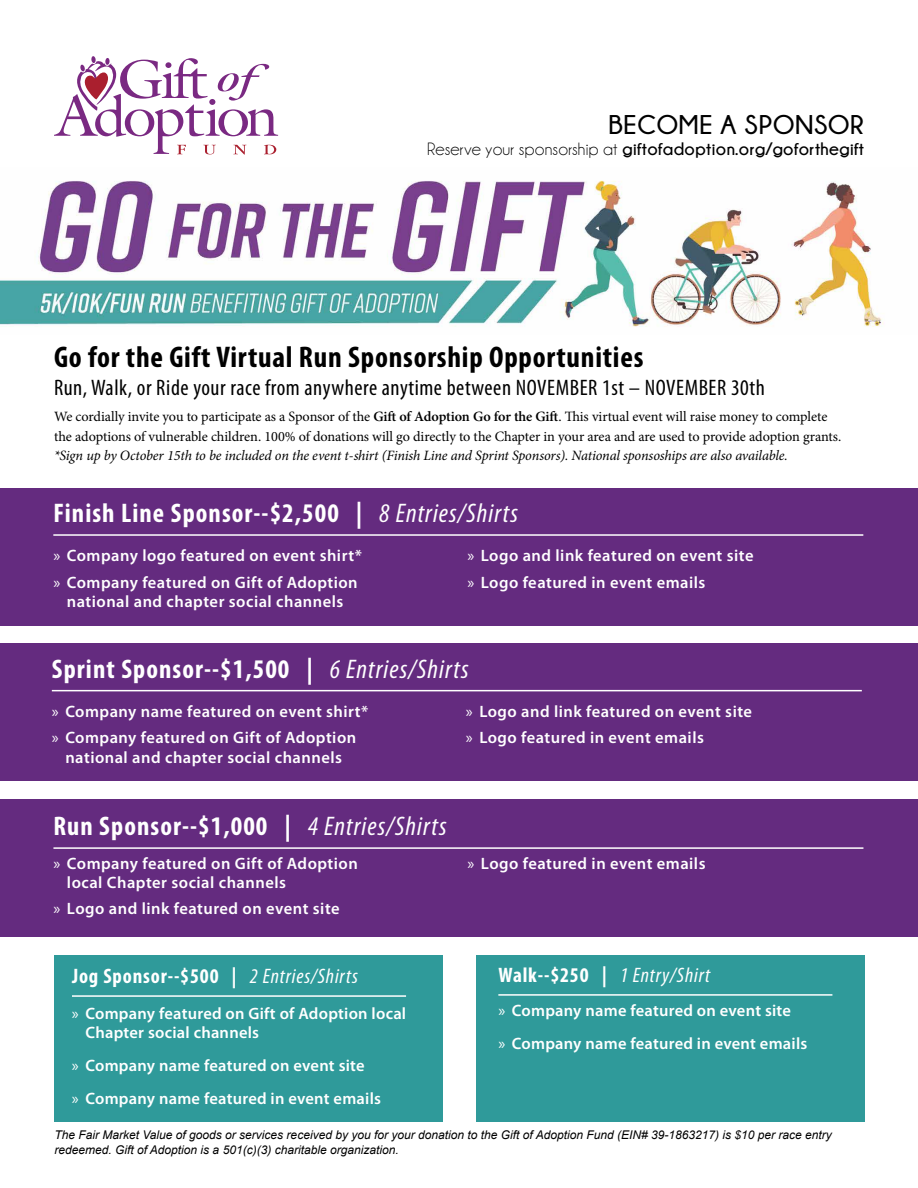
<style>
.page{position:relative;width:918px;height:1188px;background:#fff}
.page>*{position:absolute;margin:0;border:0;box-sizing:border-box;transform-origin:0 0}
.t1{font:700 condensed 30px "Myriad Pro";letter-spacing:.025em;color:#000}
.t2{font:700 condensed 27px "Myriad Pro";letter-spacing:.04em;color:#fff}
.t3{font:700 27px "Champagne&Limousines";letter-spacing:.025em;color:#000}
.t4{font:condensed 22.5px "Myriad Pro";letter-spacing:.025em;color:#000}
.t5{font:700 condensed 21px "Myriad Pro";letter-spacing:.04em;color:#fff}
.t6{font:italic condensed 21px "Myriad Pro";letter-spacing:.04em;color:#fff}
.t7{font:700 18px "Champagne&Limousines";letter-spacing:.025em;color:#000}
.t8{font:600 16.5px/26.2px "Myriad Pro";letter-spacing:.03em;color:#fff}
.t9{font:14.25px/19.5px "Minion Pro";letter-spacing:-.005em;color:#000}
.t10{font:italic 14.25px "Minion Pro";letter-spacing:-.015em;color:#000}
.t11{font:italic 12px/14.4px "Arial";color:#000}
.s1{font-weight:400}
.s2{font-weight:600}
.s3{font-weight:400;font-style:italic}
.s4{font-weight:700;font-style:normal}
</style>
<div class="page">
<img style="left:0;top:180px;width:883px;height:147px">
<svg style="left:54px;top:56px;width:224px;height:99px"></svg>
<div style="left:0;top:488px;width:918px;height:138px;background:#642b7f"></div>
<hr style="left:53px;top:534px;width:810px;height:2px;background:#fff">
<div style="left:0;top:644px;width:918px;height:137px;background:#642b7f"></div>
<hr style="left:52px;top:690px;width:810px;height:1px;background:#fff">
<div style="left:0;top:799px;width:918px;height:138px;background:#642b7f"></div>
<hr style="left:53px;top:847px;width:810px;height:2px;background:#fff">
<div style="left:54px;top:955px;width:389px;height:167px;background:#2f9a9a"></div>
<hr style="left:72px;top:995px;width:334px;height:2px;background:#fff">
<div style="left:476px;top:956px;width:389px;height:166px;background:#2f9a9a"></div>
<hr style="left:498px;top:994px;width:334px;height:2px;background:#fff">
<h2 class="t3" style="left:608px;top:109px;width:257px">BECOME A SPONSOR</h2>
<p class="t7" style="left:427px;top:138px;width:438px"><span class="s1">Reserve your sponsorship at</span> giftofadoption.org/goforthegift</p>
<h1 class="t1" style="left:54px;top:338px;width:591px">Go for the Gift Virtual Run Sponsorship Opportunities</h1>
<h3 class="t4" style="left:54px;top:374px;width:712px">Run, Walk, or Ride your race from anywhere anytime between NOVEMBER 1st – NOVEMBER 30th</h3>
<p class="t9" style="left:54px;top:407px;width:789px">We cordially invite you to participate as a Sponsor of the <span class="s2">Gift of Adoption Go for the Gift</span>. This virtual event will raise money to complete the adoptions of vulnerable children. 100% of donations will go directly to the Chapter in your area and are used to provide adoption grants.</p>
<p class="t10" style="left:54px;top:446px;width:735px">*Sign up by October 15th to be included on the event t-shirt (Finish Line and Sprint Sponsors). National sponsoships are also available.</p>
<h2 class="t2" style="left:53px;top:496px;width:466px">Finish Line Sponsor‐‐$2,500 | <span class="s3">8 Entries/Shirts</span></h2>
<p class="t8" style="left:53px;top:542px;width:310px"><span class="s1">»</span> Company logo featured on event shirt* <span class="s1">»</span> Company featured on Gift of Adoption</p>
<p class="t8" style="left:67px;top:588px;width:278px">national and chapter social channels</p>
<p class="t8" style="left:467px;top:542px;width:288px"><span class="s1">»</span> Logo and link featured on event site <span class="s1">»</span> Logo featured in event emails</p>
<h2 class="t2" style="left:52px;top:652px;width:418px">Sprint Sponsor‐‐$1,500 | <span class="s3">6 Entries/Shirts</span></h2>
<p class="t8" style="left:52px;top:698px;width:318px"><span class="s1">»</span> Company name featured on event shirt* <span class="s1">»</span> Company featured on Gift of Adoption</p>
<p class="t8" style="left:65px;top:744px;width:278px">national and chapter social channels</p>
<h2 class="t2" style="left:53px;top:809px;width:395px">Run Sponsor‐‐$1,000 | <span class="s3">4 Entries/Shirts</span></h2>
<p class="t8" style="left:67px;top:853px;width:292px;line-height:19.5px;text-indent:-13px"><span class="s1">»</span> Company featured on Gift of Adoption local Chapter social channels</p>
<p class="t8" style="left:53px;top:895px;width:288px"><span class="s1">»</span> Logo and link featured on event site</p>
<p class="t5" style="left:72px;top:963px;width:287px">Jog Sponsor‐‐$500 | <span class="s3">2 Entries/Shirts</span></p>
<p class="t8" style="left:85px;top:1003px;width:322px;line-height:19.5px;text-indent:-13px"><span class="s1">»</span> Company featured on Gift of Adoption local<br>Chapter social channels</p>
<p class="t8" style="left:72px;top:1049px;width:311px;line-height:33px"><span class="s1">»</span> Company name featured on event site<br><span class="s1">»</span> Company name featured in event emails</p>
<p class="t8" style="left:466px;top:698px;width:288px"><span class="s1">»</span> Logo and link featured on event site <span class="s1">»</span> Logo featured in event emails</p>
<p class="t8" style="left:467px;top:849px;width:240px"><span class="s1">»</span> Logo featured in event emails</p>
<p class="t6" style="left:498px;top:963px;width:213px"><span class="s4">Walk‐‐$250 |</span> 1 Entry/Shirt</p>
<p class="t8" style="left:498px;top:994px;width:311px;line-height:33px"><span class="s1">»</span> Company name featured on event site<br><span class="s1">»</span> Company name featured in event emails</p>
<p class="t11" style="left:54px;top:1128px;width:779px">The Fair Market Value of goods or services received by you for your donation to the Gift of Adoption Fund (EIN# 39-1863217) is $10 per race entry redeemed. Gift of Adoption is a 501(c)(3) charitable organization.</p>
</div>
